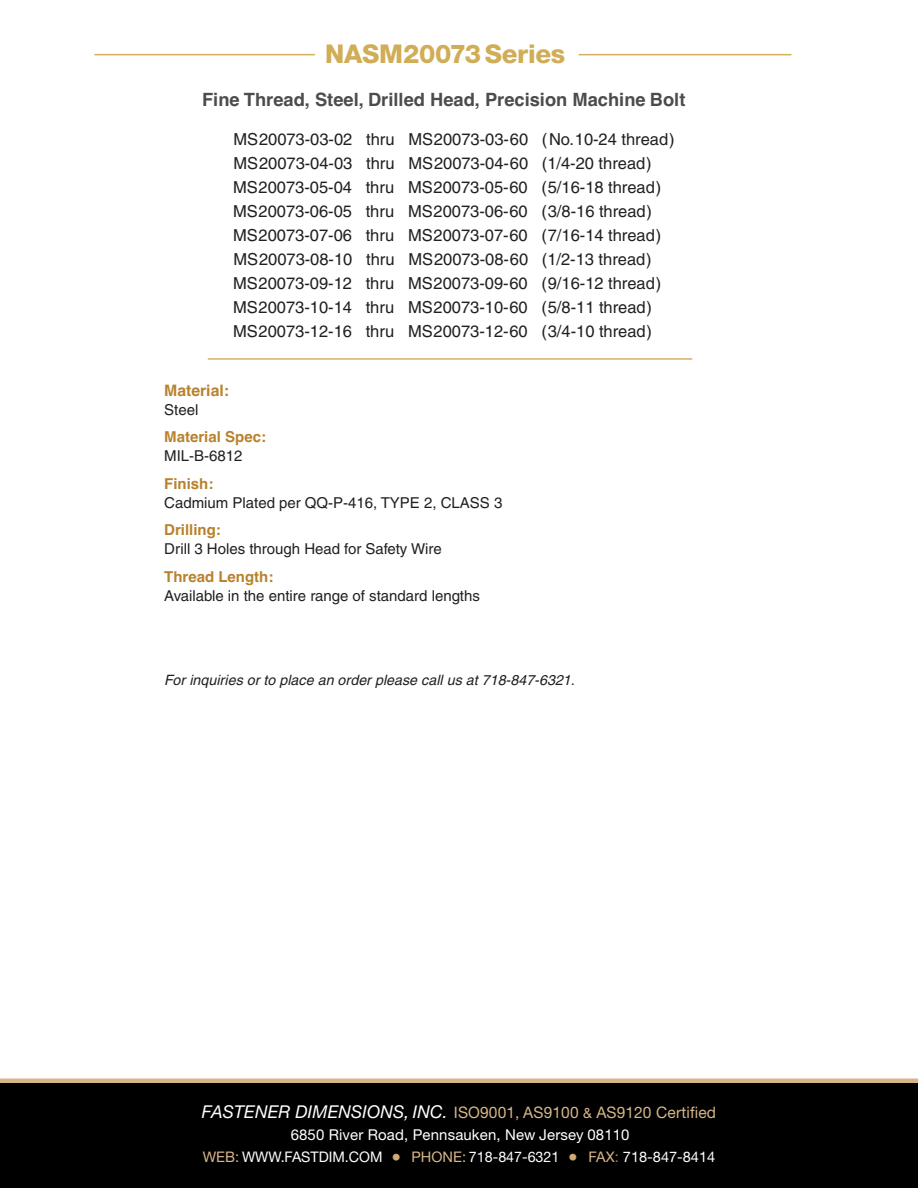
<style>
.page{position:relative;width:918px;height:1188px;background:#fff}
.page>*{position:absolute;margin:0;border:0;box-sizing:border-box;transform-origin:0 0}
.t1{font:800 25.8px "Helvetica Neue";letter-spacing:-.01em;color:#d0ad56}
.t2{font:700 18.3px "Helvetica";color:#4b4c4d}
.t3{font:16.5px/24px "Helvetica";color:#231f20}
.t4{font:15.9px "Helvetica Neue";letter-spacing:.01em;color:#d8b787}
.t5{font:700 15.75px "Helvetica";color:#b8822d}
.t6{font:15px "Helvetica";color:#231f20}
.t7{font:700 15px "Helvetica";color:#b8822d}
.t8{font:15px "Helvetica Neue";letter-spacing:.01em;color:#fff}
.t9{font:14.55px "Helvetica Neue";color:#fff}
.t10{font:italic 14.25px "Helvetica";letter-spacing:.005em;color:#231f20}
.s1{font-style:italic;font-size:17.7px;color:#fff}
.s2{font-size:14.25px}
.s3{color:#d8b787}
.s4{font-size:19.2px;color:#d0aa73}
.s5{color:#b8822d}
</style>
<div class="page">
<div style="left:0;top:1083px;width:918px;height:105px;background:#000001"></div>
<div style="left:0;top:1078px;width:918px;height:5px;background:#d8b787"></div>
<hr style="left:94px;top:54px;width:221px;height:1px;background:#d3b25f">
<hr style="left:579px;top:54px;width:212px;height:1px;background:#d3b25f">
<hr style="left:208px;top:358px;width:484px;height:2px;background:#d3b25f">
<h1 class="t1" style="left:325px;top:45px;width:242px">NASM20073 Series</h1>
<p class="t2" style="left:202px;top:89px;width:485px">Fine Thread, Steel, Drilled Head, Precision Machine Bolt</p>
<p class="t3" style="left:233px;top:129px;width:443px">MS20073-03-02 thru MS20073-03-60 (No.10-24 thread)<br>MS20073-04-03 thru MS20073-04-60 (1/4-20 thread)<br>MS20073-05-04 thru MS20073-05-60 (5/16-18 thread)<br>MS20073-06-05 thru MS20073-06-60 (3/8-16 thread)<br>MS20073-07-06 thru MS20073-07-60 (7/16-14 thread)<br>MS20073-08-10 thru MS20073-08-60 (1/2-13 thread)<br>MS20073-09-12 thru MS20073-09-60 (9/16-12 thread)<br>MS20073-10-14 thru MS20073-10-60 (5/8-11 thread)<br>MS20073-12-16 thru MS20073-12-60 (3/4-10 thread)</p>
<p class="t5" style="left:164px;top:381px;width:66px">Material:</p>
<p class="t6" style="left:164px;top:404px;width:36px">Steel</p>
<p class="t7" style="left:164px;top:428px;width:103px">Material Spec:</p>
<p class="t6" style="left:164px;top:450px;width:80px">MIL-B-6812</p>
<p class="t7" style="left:164px;top:475px;width:51px">Finish:</p>
<p class="t6" style="left:164px;top:497px;width:340px">Cadmium Plated per QQ-P-416, TYPE 2, CLASS 3</p>
<p class="t7" style="left:164px;top:521px;width:58px">Drilling:</p>
<p class="t6" style="left:164px;top:543px;width:279px">Drill 3 Holes through Head for Safety Wire</p>
<p class="t7" style="left:164px;top:568px;width:111px">Thread Length:</p>
<p class="t6" style="left:164px;top:590px;width:317px">Available in the entire range of standard lengths</p>
<p class="t10" style="left:164px;top:674px;width:412px">For inquiries or to place an order please call us at 718-847-6321.</p>
<p class="t4" style="left:202px;top:1107px;width:516px"><span class="s1">FASTENER DIMENSIONS, INC.</span> ISO9001, AS9100 <span class="s2">&amp;</span> AS9120 Certified</p>
<p class="t8" style="left:291px;top:1129px;width:340px">6850 River Road, Pennsauken, New Jersey 08110</p>
<p class="t9" style="left:203px;top:1152px;width:514px"><span class="s3">WEB:</span> WWW.FASTDIM.COM <span class="s4">•</span> <span class="s3">PHONE:</span> 718-847-6321 <span class="s4">•</span> <span class="s3">FAX</span><span class="s5">:</span> 718-847-8414</p>
</div>
